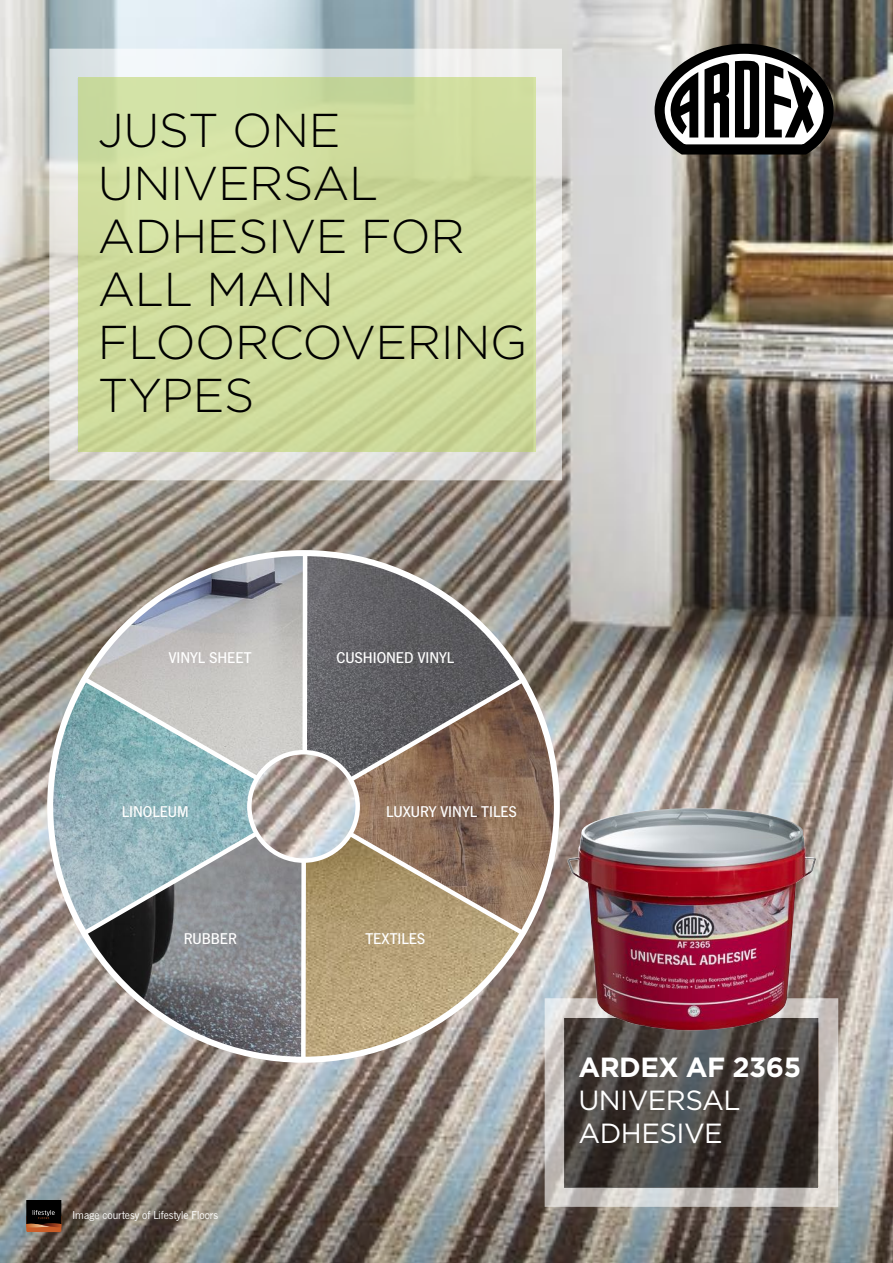
<style>
.page{position:relative;width:893px;height:1263px;background:#fff}
.page>*{position:absolute;margin:0;border:0;box-sizing:border-box;transform-origin:0 0}
.t1{font:300 47.4px/52.9px "Gotham";letter-spacing:-.01em;color:#000}
.t2{font:27.75px/33.3px "Gotham";letter-spacing:-.02em;color:#fff}
.t3{font:700 27.75px "Gotham";letter-spacing:-.02em;color:#fff}
.t4{font:500 16.2px "News Gothic T";color:#fff}
.t5{font:12px "News Gothic T";color:#fff}
</style>
<div class="page">
<img style="left:0;top:0;width:893px;height:1263px">
<svg style="left:649px;top:39px;width:190px;height:124px"></svg>
<img style="left:86px;top:554px;width:218px;height:225px">
<svg style="left:40px;top:680px;width:9px;height:252px"></svg>
<img style="left:49px;top:680px;width:208px;height:252px">
<img style="left:86px;top:834px;width:218px;height:224px">
<svg style="left:304px;top:834px;width:218px;height:224px"></svg>
<svg style="left:558px;top:680px;width:10px;height:252px"></svg>
<img style="left:351px;top:680px;width:207px;height:252px">
<svg style="left:304px;top:554px;width:218px;height:225px"></svg>
<div style="left:247px;top:750px;width:113px;height:113px;border:4px solid #fff;border-radius:50%"></div>
<svg style="left:79px;top:673px;width:184px;height:111px"></svg>
<svg style="left:345px;top:828px;width:184px;height:111px"></svg>
<svg style="left:79px;top:828px;width:183px;height:111px"></svg>
<svg style="left:345px;top:674px;width:184px;height:111px"></svg>
<div style="left:301px;top:860px;width:5px;height:198px;background:#fff"></div>
<div style="left:302px;top:553px;width:5px;height:198px;background:#fff"></div>
<div style="left:49px;top:49px;width:513px;height:431px;border:28px solid #fff"></div>
<div style="left:78px;top:77px;width:457px;height:375px;background:linear-gradient(to right,#cfdd9f,#cdd99a)"></div>
<div style="left:545px;top:998px;width:293px;height:209px;border:20px solid #fff"></div>
<svg style="left:564px;top:1018px;width:254px;height:169px"></svg>
<svg style="left:26px;top:1200px;width:35px;height:32px"></svg>
<img style="left:567px;top:808px;width:249px;height:227px">
<h1 class="t1" style="left:98px;top:103px;width:431px">JUST ONE<br>UNIVERSAL<br>ADHESIVE FOR<br>ALL MAIN<br>FLOORCOVERING<br>TYPES</h1>
<p class="t4" style="left:169px;top:648px;width:84px">VINYL SHEET</p>
<p class="t4" style="left:336px;top:648px;width:119px">CUSHIONED VINYL</p>
<p class="t4" style="left:122px;top:802px;width:69px">LINOLEUM</p>
<p class="t4" style="left:386px;top:802px;width:132px">LUXURY VINYL TILES</p>
<p class="t4" style="left:184px;top:929px;width:54px">RUBBER</p>
<p class="t4" style="left:365px;top:929px;width:61px">TEXTILES</p>
<p class="t5" style="left:73px;top:1208px;width:147px">Image courtesy of Lifestyle Floors</p>
<h2 class="t3" style="left:578px;top:1051px;width:224px">ARDEX AF 2365</h2>
<h2 class="t2" style="left:578px;top:1083px;width:164px">UNIVERSAL<br>ADHESIVE</h2>
</div>
